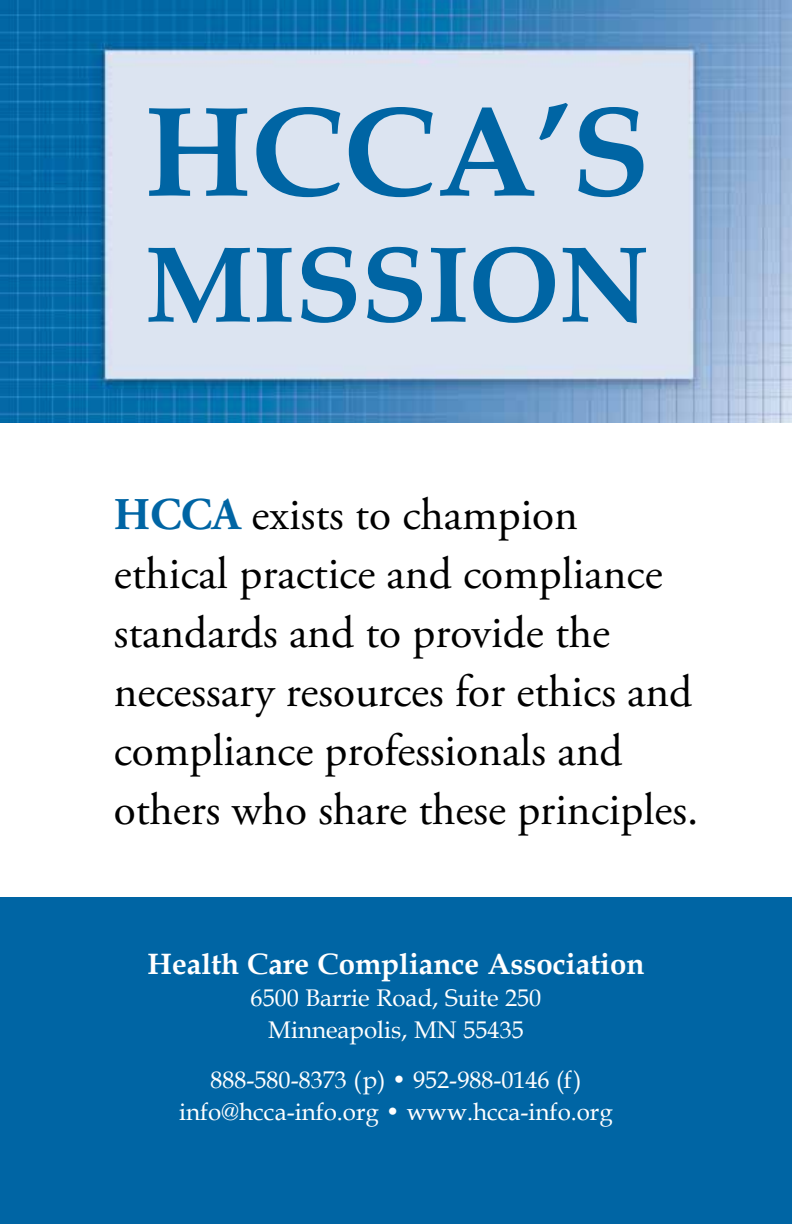
<style>
.page{position:relative;width:792px;height:1224px;background:#fff}
.page>*{position:absolute;margin:0;border:0;box-sizing:border-box;transform-origin:0 0}
.t1{font:700 128px "Book Antiqua";color:#0065a4}
.t2{font:700 108px "Book Antiqua";color:#0065a4}
.t3{font:45.2px/59px "Adobe Garamond Pro";color:#000}
.t4{font:700 29.4px "Book Antiqua";color:#fff}
.t5{font:24px/32px "Book Antiqua";color:#fff;text-align:center}
.s1{font-weight:700;color:#0065a4}
</style>
<div class="page">
<div style="left:0;top:897px;width:792px;height:327px;background:#0065a4"></div>
<img style="left:0;top:0;width:792px;height:423px">
<h1 class="t1" style="left:145px;top:65px;width:506px">HCCA’S</h1>
<h2 class="t2" style="left:145px;top:211px;width:505px">MISSION</h2>
<p class="t3" style="left:114px;top:487px;width:586px"><span class="s1">HCCA</span> exists to champion ethical practice and compliance standards and to provide the necessary resources for ethics and compliance professionals and others who share these principles.</p>
<p class="t4" style="left:148px;top:944px;width:498px">Health Care Compliance Association</p>
<p class="t5" style="left:251px;top:981px;width:292px">6500 Barrie Road, Suite 250<br>Minneapolis, MN 55435</p>
<p class="t5" style="left:179px;top:1063px;width:435px">888-580-8373 (p) • 952-988-0146 (f) info@hcca-info.org • www.hcca-info.org</p>
</div>
